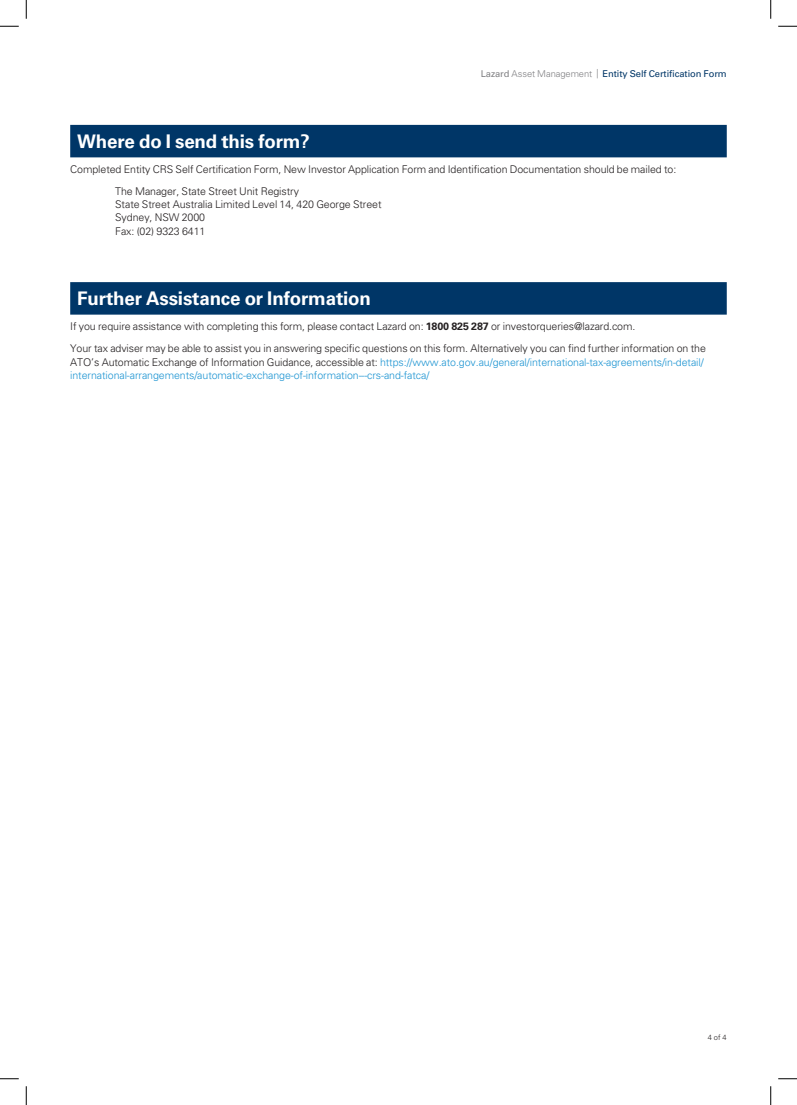
<style>
.page{position:relative;width:797px;height:1105px;background:#fff}
.page>*{position:absolute;margin:0;border:0;box-sizing:border-box;transform-origin:0 0}
.B__Head_L1{font:700 18.75px "Univers LT Std";letter-spacing:-.01em;color:#fff}
.C__Table___Left{font:300 10.62px/13.1px "Univers LT Std";letter-spacing:-.01em;color:#231f20}
.t1{font:9.38px "Univers LT Std";letter-spacing:-.01em;color:#003667}
.t2{font:300 7.5px "Univers LT Std";color:#231f20}
.s1{color:#808083}
.s2{font-weight:300;color:#808083}
.s3{font-weight:700}
.s4{color:#1c94d2}
</style>
<div class="page">
<div style="left:70px;top:125px;width:656px;height:32px;background:#003667"></div>
<div style="left:70px;top:282px;width:656px;height:33px;background:#003667"></div>
<svg style="left:0;top:25px;width:19px;height:2px"></svg>
<svg style="left:778px;top:25px;width:19px;height:2px"></svg>
<svg style="left:0;top:1078px;width:19px;height:1px"></svg>
<svg style="left:778px;top:1078px;width:19px;height:1px"></svg>
<svg style="left:25px;top:0;width:2px;height:19px"></svg>
<svg style="left:25px;top:1086px;width:2px;height:19px"></svg>
<svg style="left:770px;top:0;width:1px;height:19px"></svg>
<svg style="left:770px;top:1086px;width:1px;height:19px"></svg>
<p class="t1" style="left:481px;top:68px;width:247px"><span class="s1">Lazard</span> <span class="s2">Asset Management |</span> Entity Self Certification Form</p>
<p class="B__Head_L1" style="left:77px;top:130px;width:234px">Where do I send this form?</p>
<p class="C__Table___Left" style="left:70px;top:163px;width:607px">Completed Entity CRS Self Certification Form, New Investor Application Form and Identification Documentation should be mailed to:</p>
<p class="C__Table___Left" style="left:115px;top:185px;width:268px">The Manager, State Street Unit Registry<br>State Street Australia Limited Level 14, 420 George Street Sydney, NSW 2000<br>Fax: (02) 9323 6411</p>
<p class="B__Head_L1" style="left:77px;top:287px;width:295px">Further Assistance or Information</p>
<p class="C__Table___Left" style="left:70px;top:320px;width:566px">If you require assistance with completing this form, please contact Lazard on: <span class="s3">1800 825 287</span> or investorqueries@lazard.com.</p>
<p class="C__Table___Left" style="left:70px;top:342px;width:637px">Your tax adviser may be able to assist you in answering specific questions on this form. Alternatively you can find further information on the<br>ATO’s Automatic Exchange of Information Guidance, accessible at: <span class="s4">https://www.ato.gov.au/general/international-tax-agreements/in-detail/ international-arrangements/automatic-exchange-of-information---crs-and-fatca/</span></p>
<p class="t2" style="left:707px;top:1033px;width:21px">4 of 4</p>
</div>
